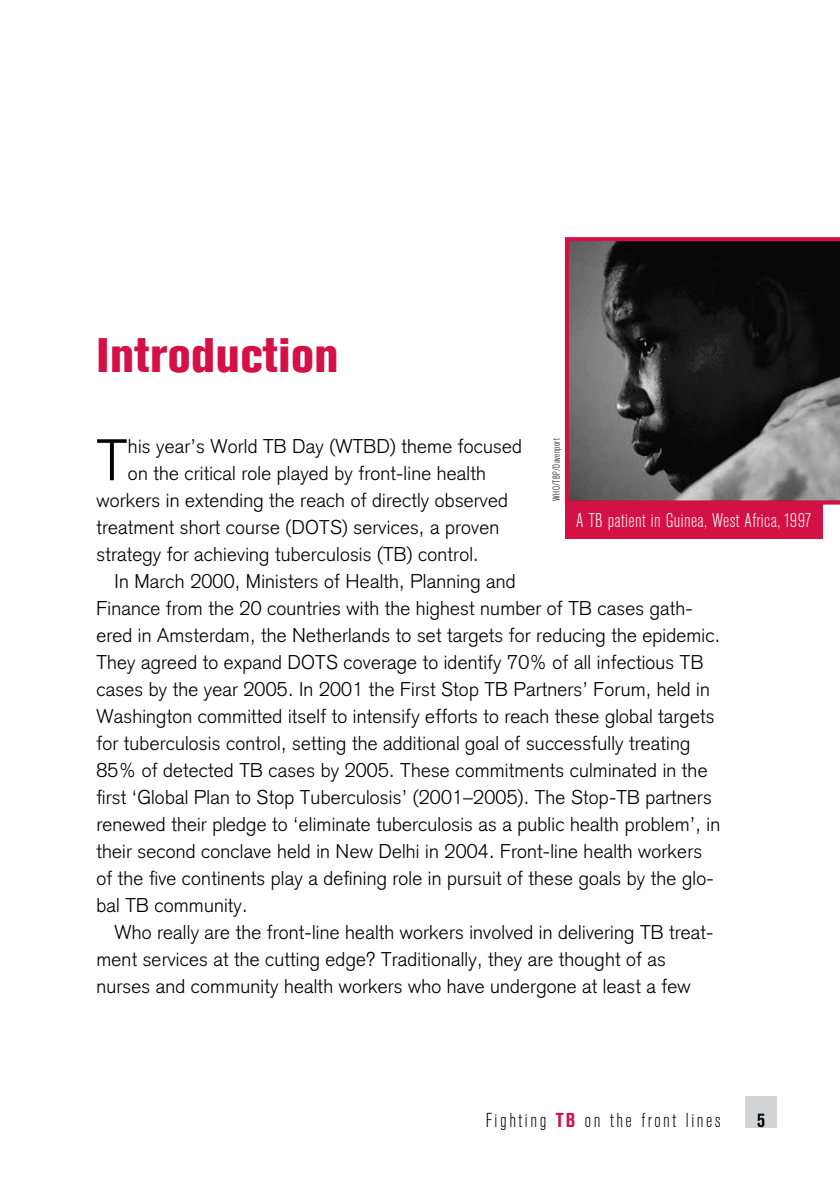
<style>
.page{position:relative;width:840px;height:1191px;background:#fff}
.page>*{position:absolute;margin:0;border:0;box-sizing:border-box;transform-origin:0 0}
.t1{font:300 57.6px "Akzidenz Grotesk";color:#000}
.t2{font:800 condensed 48px "Akzidenz Grotesk BE";letter-spacing:.01em;color:#d31145}
.t3{font:300 condensed 20px "Akzidenz Grotesk BE";letter-spacing:.13em;color:#000}
.t4{font:300 19.6px "Akzidenz Grotesk";letter-spacing:.01em;color:#000}
.t5{font:300 condensed 19.6px "Akzidenz Grotesk BE";letter-spacing:.02em;color:#fff}
.t6{font:300 condensed 10px "Akzidenz Grotesk BE";letter-spacing:.025em;color:#000}
.s1{font-weight:700;color:#d31145}
</style>
<div class="page">
<div style="left:745px;top:1096px;width:31px;height:31px;background:#d1d3d4"></div>
<div style="left:564px;top:501px;width:258px;height:37px;background:#d31145"></div>
<svg style="left:564px;top:237px;width:275px;height:267px"></svg>
<h2 class="t2" style="left:96px;top:328px;width:243px">Introduction</h2>
<h1 class="t1" style="left:96px;top:426px;width:32px">T</h1>
<p class="t4" style="left:128px;top:435px;width:395px">his year’s World TB Day (WTBD) theme focused</p>
<p class="t6" style="left:551px;top:500px;width:64px;rotate:-90deg">WHO/TBP/Davenport</p>
<p class="t4" style="left:128px;top:462px;width:359px">on the critical role played by front-line health</p>
<p class="t4" style="left:96px;top:489px;width:413px">workers in extending the reach of directly observed</p>
<p class="t4" style="left:96px;top:516px;width:404px">treatment short course (DOTS) services, a proven</p>
<p class="t4" style="left:96px;top:543px;width:383px">strategy for achieving tuberculosis (TB) control.</p>
<p class="t4" style="left:114px;top:570px;width:402px">In March 2000, Ministers of Health, Planning and</p>
<p class="t4" style="left:96px;top:597px;width:597px">Finance from the 20 countries with the highest number of TB cases gath-</p>
<p class="t4" style="left:96px;top:624px;width:625px">ered in Amsterdam, the Netherlands to set targets for reducing the epidemic.</p>
<p class="t4" style="left:96px;top:651px;width:608px">They agreed to expand DOTS coverage to identify 70% of all infectious TB</p>
<p class="t4" style="left:96px;top:678px;width:614px">cases by the year 2005. In 2001 the First Stop TB Partners’ Forum, held in</p>
<p class="t4" style="left:96px;top:705px;width:619px">Washington committed itself to intensify efforts to reach these global targets</p>
<p class="t4" style="left:96px;top:732px;width:595px">for tuberculosis control, setting the additional goal of successfully treating</p>
<p class="t4" style="left:96px;top:759px;width:612px">85% of detected TB cases by 2005. These commitments culminated in the</p>
<p class="t4" style="left:96px;top:786px;width:616px">first ‘Global Plan to Stop Tuberculosis’ (2001–2005). The Stop-TB partners</p>
<p class="t4" style="left:96px;top:813px;width:625px">renewed their pledge to ‘eliminate tuberculosis as a public health problem’, in</p>
<p class="t4" style="left:96px;top:840px;width:606px">their second conclave held in New Delhi in 2004. Front-line health workers</p>
<p class="t4" style="left:96px;top:867px;width:618px">of the five continents play a defining role in pursuit of these goals by the glo-</p>
<p class="t4" style="left:96px;top:894px;width:153px">bal TB community.</p>
<p class="t4" style="left:114px;top:921px;width:600px">Who really are the front-line health workers involved in delivering TB treat-</p>
<p class="t4" style="left:96px;top:948px;width:570px">ment services at the cutting edge? Traditionally, they are thought of as</p>
<p class="t4" style="left:96px;top:975px;width:595px">nurses and community health workers who have undergone at least a few</p>
<p class="t5" style="left:576px;top:509px;width:236px">A TB patient in Guinea, West Africa, 1997</p>
<p class="t3" style="left:485px;top:1109px;width:236px">Fighting <span class="s1">TB</span> on the front lines</p>
</div>
